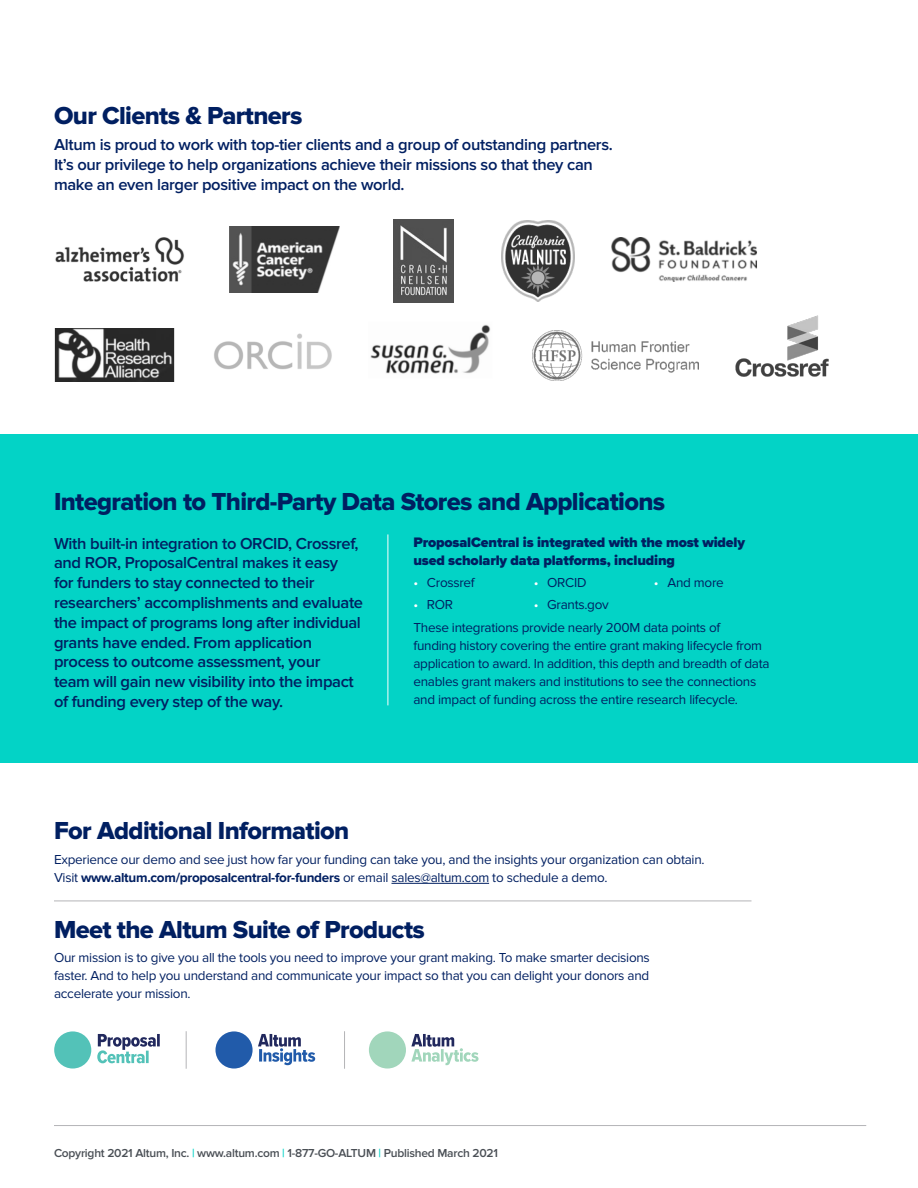
<style>
.page{position:relative;width:918px;height:1188px;background:#fff}
.page>*{position:absolute;margin:0;border:0;box-sizing:border-box;transform-origin:0 0}
.t1{font:25.5px "Proxima Nova Extrabld";letter-spacing:-.025em;color:#001f61}
.intro{font:600 16.5px/19.8px "Proxima Nova";letter-spacing:-.02em;color:#001f61}
.t2{font:900 14.25px/18px "Proxima Nova";letter-spacing:-.01em;color:#001f61}
.body{font:13.5px/18px "Proxima Nova";letter-spacing:-.02em;color:#001f61}
.body-2{font:600 12px "Proxima Nova";letter-spacing:-.02em;color:#4a4f55}
.s1{color:#fff}
.s2{font-weight:700}
.s3{color:#03d3c6}
</style>
<div class="page">
<hr style="left:54px;top:1125px;width:812px;height:1px;background:#b4b4b7">
<div style="left:0;top:434px;width:918px;height:329px;background:#03d3c6"></div>
<hr style="left:388px;top:534px;width:1px;height:171px;background:#fff">
<svg style="left:258px;top:1034px;width:57px;height:31px"></svg>
<div style="left:215px;top:1031px;width:38px;height:38px;background:#215baa;border-radius:50%"></div>
<svg style="left:97px;top:1034px;width:63px;height:29px"></svg>
<div style="left:54px;top:1031px;width:37px;height:38px;background:#53c2b8;border-radius:50%"></div>
<svg style="left:411px;top:1034px;width:68px;height:31px"></svg>
<div style="left:369px;top:1031px;width:37px;height:38px;background:#a1d6bb;border-radius:50%"></div>
<hr style="left:186px;top:1031px;width:1px;height:38px;background:#b4b4b7">
<hr style="left:344px;top:1031px;width:1px;height:38px;background:#b4b4b7">
<hr style="left:391px;top:883px;width:98px;height:1px;background:#001f61">
<hr style="left:54px;top:901px;width:698px;height:1px;background:#b4b4b7">
<img style="left:55px;top:226px;width:285px;height:67px">
<img style="left:370px;top:324px;width:121px;height:50px">
<img style="left:214px;top:333px;width:118px;height:37px">
<img style="left:502px;top:220px;width:72px;height:82px">
<img style="left:54px;top:328px;width:121px;height:54px">
<img style="left:611px;top:237px;width:146px;height:45px">
<img style="left:393px;top:219px;width:61px;height:84px">
<img style="left:532px;top:331px;width:167px;height:49px">
<img style="left:735px;top:315px;width:94px;height:62px">
<p class="t1" style="left:54px;top:101px;width:250px">Our Clients &amp; Partners</p>
<p class="intro" style="left:54px;top:135px;width:560px">Altum is proud to work with top-tier clients and a group of outstanding partners.<br>It’s our privilege to help organizations achieve their missions so that they can make an even larger positive impact on the world.</p>
<h1 class="t1" style="left:54px;top:487px;width:613px">Integration to Third-Party Data Stores and Applications</h1>
<p class="intro" style="left:54px;top:533px;width:311px">With built-in integration to ORCID, Crossref, and ROR, ProposalCentral makes it easy<br>for funders to stay connected to their researchers’ accomplishments and evaluate the impact of programs long after individual grants have ended. From application process to outcome assessment, your<br>team will gain new visibility into the impact of funding every step of the way.</p>
<p class="t2" style="left:413px;top:533px;width:333px">ProposalCentral is integrated with the most widely used scholarly data platforms, including</p>
<p class="body" style="left:413px;top:574px;width:63px"><span class="s1">•</span> Crossref</p>
<p class="body" style="left:413px;top:596px;width:41px"><span class="s1">•</span> ROR</p>
<p class="body" style="left:534px;top:574px;width:54px"><span class="s1">•</span> ORCID</p>
<p class="body" style="left:534px;top:596px;width:77px"><span class="s1">•</span> Grants.gov</p>
<p class="body" style="left:654px;top:574px;width:71px"><span class="s1">•</span> And more</p>
<p class="body" style="left:413px;top:618px;width:358px">These integrations provide nearly 200M data points of<br>funding history covering the entire grant making lifecycle from application to award. In addition, this depth and breadth of data enables grant makers and institutions to see the connections and impact of funding across the entire research lifecycle.</p>
<p class="t1" style="left:54px;top:816px;width:297px">For Additional Information</p>
<p class="body" style="left:54px;top:850px;width:652px">Experience our demo and see just how far your funding can take you, and the insights your organization can obtain.<br>Visit <span class="s2">www.altum.com/proposalcentral-for-funders</span> or email sales@altum.com to schedule a demo.</p>
<p class="t1" style="left:54px;top:914px;width:372px">Meet the Altum Suite of Products</p>
<p class="body" style="left:54px;top:949px;width:597px;text-align:justify">Our mission is to give you all the tools you need to improve your grant making. To make smarter decisions faster. And to help you understand and communicate your impact so that you can delight your donors and accelerate your mission.</p>
<p class="body-2" style="left:54px;top:1146px;width:446px">Copyright 2021 Altum, Inc. <span class="s3">|</span> www.altum.com <span class="s3">|</span> 1-877-GO-ALTUM <span class="s3">|</span> Published March 2021</p>
</div>
